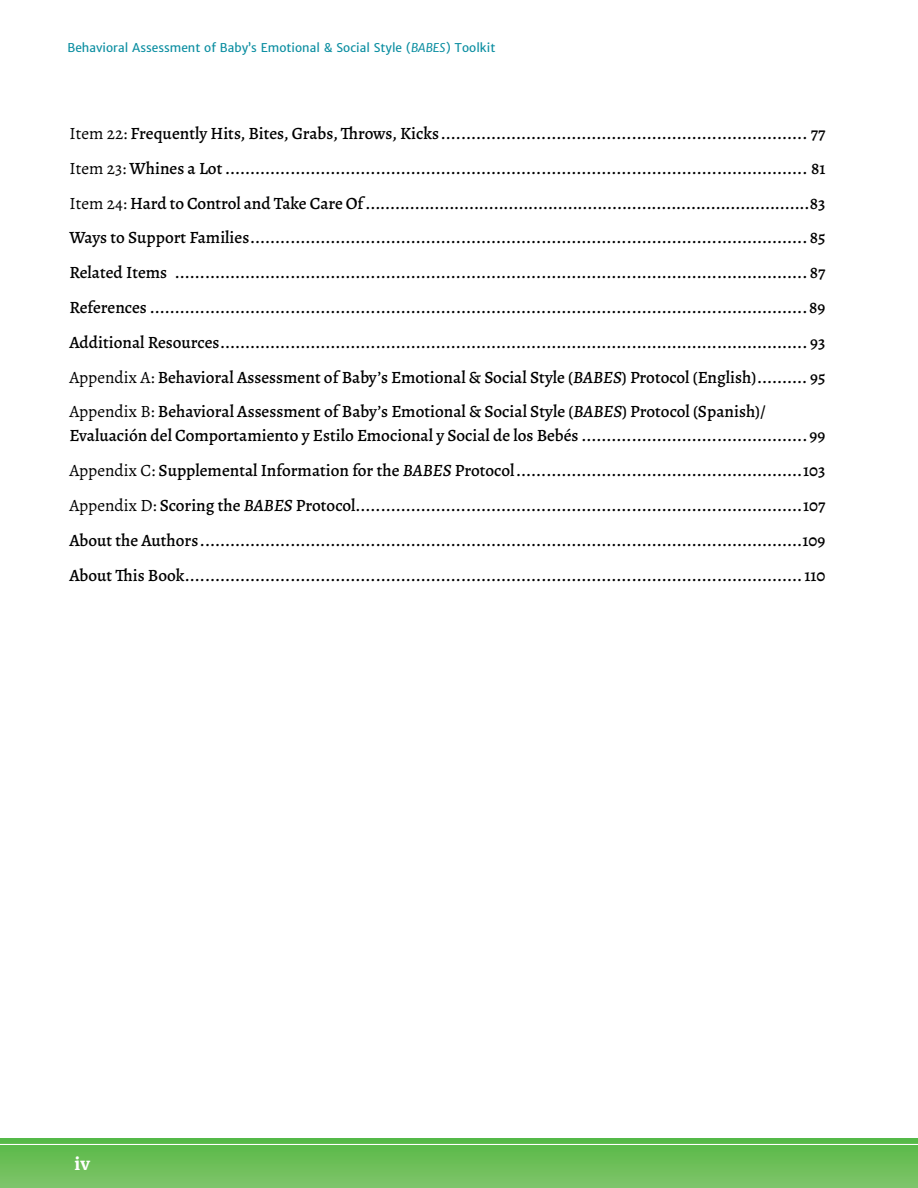
<style>
.page{position:relative;width:918px;height:1188px;background:#fff}
.page>*{position:absolute;margin:0;border:0;box-sizing:border-box;transform-origin:0 0}
.t1{font:500 17.25px/24px "Alegreya";color:#000}
.t2{font:700 16.5px "Merriweather";color:#fff}
.t3{font:12px "Merriweather Sans";color:#0b8ea1}
.s1{font-style:italic}
.s2{font-weight:400}
</style>
<div class="page">
<div style="left:0;top:1139px;width:918px;height:49px;background:linear-gradient(to bottom,#57b947,#80c46a)"></div>
<hr style="left:0;top:1144px;width:918px;height:1px;background:#fff">
<p class="t3" style="left:68px;top:41px;width:429px">Behavioral Assessment of Baby’s Emotional &amp; Social Style (<span class="s1">BABES</span>) Toolkit</p>
<p class="t1" style="left:69px;top:121px;width:758px"><span class="s2">Item 22:</span> Frequently Hits, Bites, Grabs, Throws, Kicks......................................................................... 77</p>
<p class="t1" style="left:69px;top:156px;width:758px"><span class="s2">Item 23:</span> Whines a Lot .................................................................................................................... 81</p>
<p class="t1" style="left:69px;top:191px;width:758px"><span class="s2">Item 24:</span> Hard to Control and Take Care Of..........................................................................................83</p>
<p class="t1" style="left:69px;top:226px;width:758px">Ways to Support Families............................................................................................................... 85</p>
<p class="t1" style="left:69px;top:260px;width:758px">Related Items .............................................................................................................................. 87</p>
<p class="t1" style="left:69px;top:295px;width:758px">References ...................................................................................................................................89</p>
<p class="t1" style="left:69px;top:330px;width:758px">Additional Resources..................................................................................................................... 93</p>
<p class="t1" style="left:69px;top:365px;width:758px"><span class="s2">Appendix A:</span> Behavioral Assessment of Baby’s Emotional &amp; Social Style (<span class="s1">BABES</span>) Protocol (English).......... 95</p>
<p class="t1" style="left:69px;top:400px;width:758px"><span class="s2">Appendix B:</span> Behavioral Assessment of Baby’s Emotional &amp; Social Style (<span class="s1">BABES</span>) Protocol (Spanish)/<br>Evaluación del Comportamiento y Estilo Emocional y Social de los Bebés ............................................. 99</p>
<p class="t1" style="left:69px;top:458px;width:758px"><span class="s2">Appendix C:</span> Supplemental Information for the <span class="s1">BABES</span> Protocol.........................................................103</p>
<p class="t1" style="left:69px;top:493px;width:758px"><span class="s2">Appendix D:</span> Scoring the <span class="s1">BABES</span> Protocol.........................................................................................107</p>
<p class="t1" style="left:69px;top:528px;width:758px">About the Authors........................................................................................................................109</p>
<p class="t1" style="left:69px;top:563px;width:758px">About This Book...........................................................................................................................110</p>
<p class="t2" style="left:75px;top:1154px;width:17px">iv</p>
</div>
